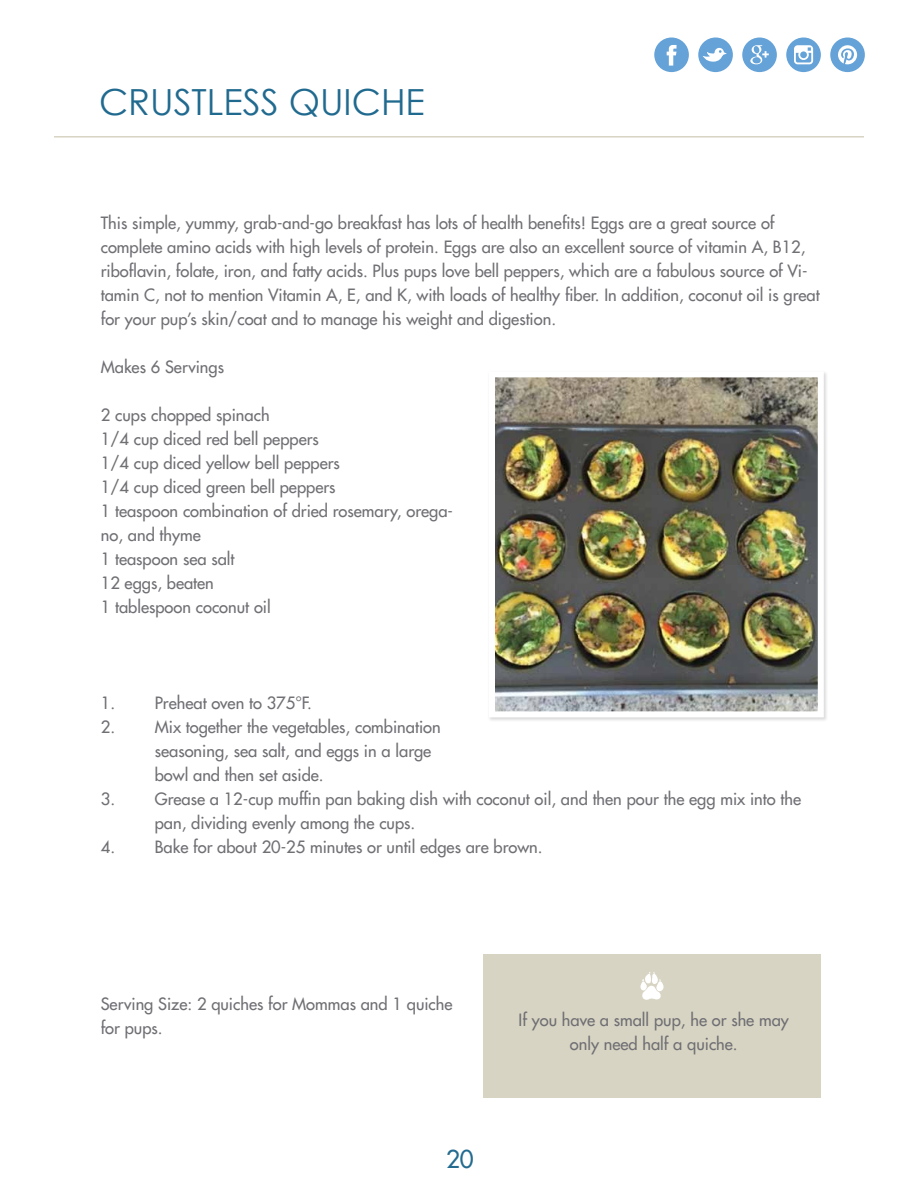
<style>
.page{position:relative;width:918px;height:1188px;background:#fff}
.page>*{position:absolute;margin:0;border:0;box-sizing:border-box;transform-origin:0 0}
.t1{font:36px "Century Gothic";color:#216a8f}
.t2{font:24px "Futura LT";color:#236b8f}
.t3{font:16.5px/24px "Futura LT";color:#6f6f74}
</style>
<div class="page">
<div style="left:487px;top:370px;width:341px;height:352px;background:#000;opacity:.15"></div>
<img style="left:496px;top:378px;width:321px;height:332px">
<div style="left:489px;top:371px;width:335px;height:346px;border:6px solid #fff"></div>
<hr style="left:54px;top:136px;width:810px;height:2px;background:#d8d4c3">
<div style="left:483px;top:954px;width:338px;height:144px;background:#d8d4c3"></div>
<svg style="left:640px;top:972px;width:24px;height:28px"></svg>
<div style="left:698px;top:38px;width:35px;height:34px;background:#64a2d8;border-radius:50%"></div>
<svg style="left:703px;top:48px;width:24px;height:14px"></svg>
<div style="left:654px;top:38px;width:35px;height:34px;background:#64a2d8;border-radius:50%"></div>
<svg style="left:667px;top:45px;width:10px;height:21px"></svg>
<div style="left:830px;top:38px;width:35px;height:34px;background:#64a2d8;border-radius:50%"></div>
<svg style="left:838px;top:45px;width:19px;height:19px"></svg>
<div style="left:786px;top:38px;width:35px;height:34px;background:#64a2d8;border-radius:50%"></div>
<svg style="left:794px;top:45px;width:19px;height:19px"></svg>
<div style="left:742px;top:38px;width:35px;height:34px;background:#64a2d8;border-radius:50%"></div>
<svg style="left:750px;top:45px;width:19px;height:19px"></svg>
<h1 class="t1" style="left:99px;top:77px;width:327px">CRUSTLESS QUICHE</h1>
<p class="t3" style="left:101px;top:211px;width:720px">This simple, yummy, grab-and-go breakfast has lots of health benefits! Eggs are a great source of complete amino acids with high levels of protein. Eggs are also an excellent source of vitamin A, B12, riboflavin, folate, iron, and fatty acids. Plus pups love bell peppers, which are a fabulous source of Vi&shy;tamin C, not to mention Vitamin A, E, and K, with loads of healthy fiber. In addition, coconut oil is great for your pup’s skin/coat and to manage his weight and digestion.</p>
<p class="t3" style="left:101px;top:355px;width:125px">Makes 6 Servings</p>
<p class="t3" style="left:101px;top:403px;width:354px">2 cups chopped spinach<br>1/4 cup diced red bell peppers<br>1/4 cup diced yellow bell peppers<br>1/4 cup diced green bell peppers<br>1 teaspoon combination of dried rosemary, orega&shy;no, and thyme<br>1 teaspoon sea salt<br>12 eggs, beaten<br>1 tablespoon coconut oil</p>
<p class="t3" style="left:101px;top:691px;width:16px">1.</p>
<p class="t3" style="left:155px;top:691px;width:159px">Preheat oven to 375°F.</p>
<p class="t3" style="left:101px;top:715px;width:16px">2.</p>
<p class="t3" style="left:155px;top:715px;width:287px">Mix together the vegetables, combination seasoning, sea salt, and eggs in a large bowl and then set aside.</p>
<p class="t3" style="left:101px;top:787px;width:16px">3.</p>
<p class="t3" style="left:155px;top:787px;width:648px">Grease a 12-cup muffin pan baking dish with coconut oil, and then pour the egg mix into the pan, dividing evenly among the cups.</p>
<p class="t3" style="left:101px;top:835px;width:16px">4.</p>
<p class="t3" style="left:155px;top:835px;width:389px">Bake for about 20-25 minutes or until edges are brown.</p>
<p class="t3" style="left:101px;top:992px;width:353px">Serving Size: 2 quiches for Mommas and 1 quiche for pups.</p>
<h2 class="t2" style="left:446px;top:1143px;width:29px">20</h2>
<p class="t3" style="left:519px;top:1008px;width:272px;text-align:center">If you have a small pup, he or she may only need half a quiche.</p>
</div>
